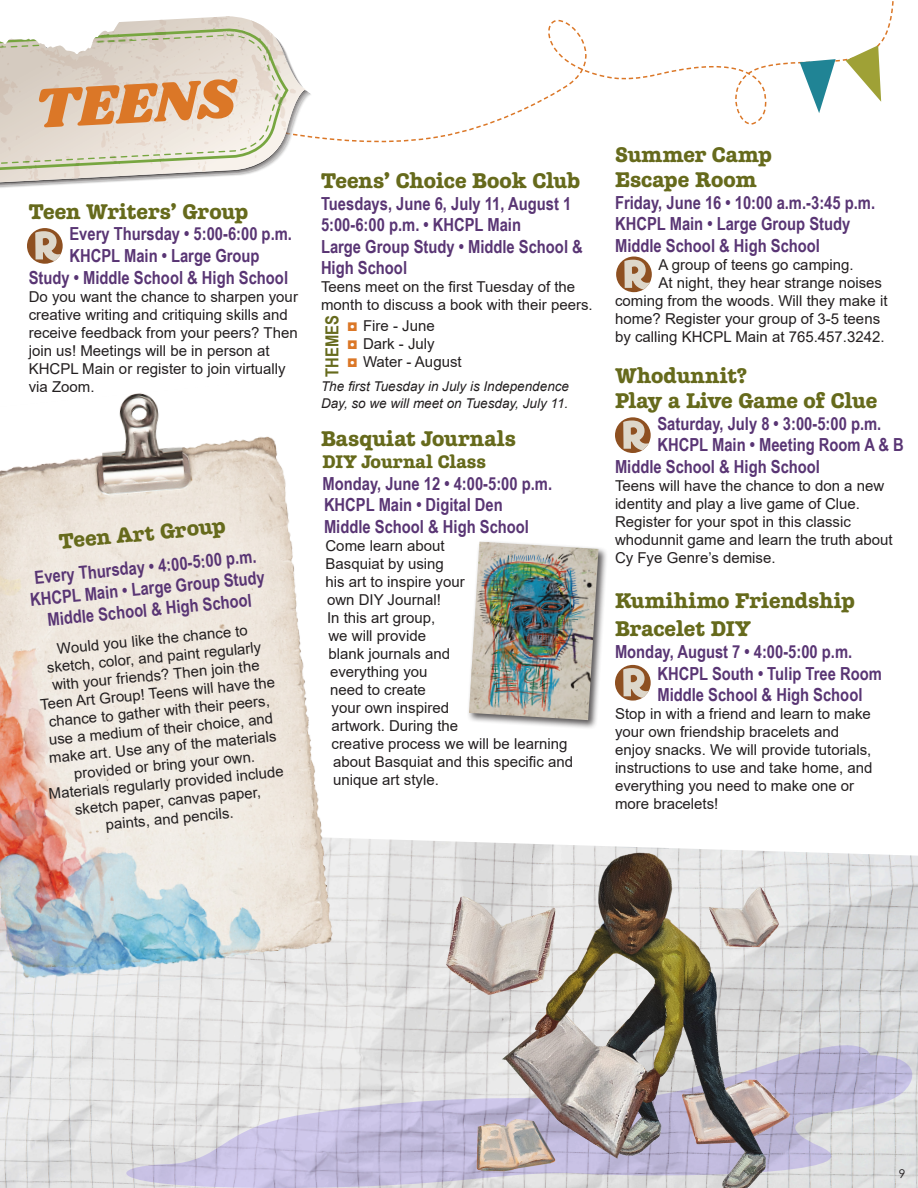
<style>
.page{position:relative;width:918px;height:1188px;background:#fff}
.page>*{position:absolute;margin:0;border:0;box-sizing:border-box;transform-origin:0 0}
.t1{font:57.9px "Shrikhand";color:#db7727}
.t2{font:21px/25.2px "Margot";letter-spacing:-.005em;color:#666a1c}
.t3{font:700 18px/21.6px "Arial Narrow";color:#593574}
.t4{font:18px "Margot";letter-spacing:-.005em;color:#666a1c}
.t5{font:700 18px "Arial Narrow";color:#666a1c}
.t6{font:15px/18px "Arial";color:#231f20}
.t7{font:italic 13.5px/16.2px "Arial";color:#231f20}
.t8{font:12px "Century Gothic";color:#231f20}
.s1{font-family:"Arial Narrow";font-weight:700;font-size:18px;color:#db7727}
</style>
<div class="page">
<img style="left:0;top:839px;width:918px;height:349px">
<svg style="left:6px;top:18px;width:425px;height:169px"></svg>
<img style="left:92px;top:27px;width:45px;height:22px">
<img style="left:208px;top:16px;width:76px;height:47px">
<img style="left:123px;top:75px;width:33px;height:15px">
<img style="left:6px;top:137px;width:5px;height:14px">
<svg style="left:440px;top:1px;width:454px;height:137px"></svg>
<img style="left:0;top:41px;width:6px;height:147px">
<img style="left:0;top:393px;width:362px;height:604px">
<svg style="left:27px;top:228px;width:36px;height:36px"></svg>
<svg style="left:615px;top:417px;width:36px;height:36px"></svg>
<svg style="left:615px;top:665px;width:36px;height:36px"></svg>
<svg style="left:616px;top:257px;width:36px;height:35px"></svg>
<div style="left:467px;top:539px;width:141px;height:190px;background:#231f20;opacity:.75"></div>
<img style="left:469px;top:542px;width:130px;height:178px">
<img style="left:0;top:978px;width:19px;height:39px">
<svg style="left:125px;top:1044px;width:789px;height:144px;background:#d6d4e0"></svg>
<img style="left:410px;top:839px;width:409px;height:349px">
<p class="t1" style="left:32px;top:69px;width:204px;rotate:-3deg">TEENS</p>
<p class="t2" style="left:29px;top:199px;width:221px">Teen Writers’ Group</p>
<p class="t3" style="left:69px;top:222px;width:224px">Every Thursday • 5:00-6:00 p.m.</p>
<p class="t3" style="left:69px;top:244px;width:192px">KHCPL Main • Large Group</p>
<p class="t3" style="left:29px;top:266px;width:261px">Study • Middle School &amp; High School</p>
<p class="t6" style="left:29px;top:287px;width:271px">Do you want the chance to sharpen your creative writing and critiquing skills and receive feedback from your peers? Then join us! Meetings will be in person at KHCPL Main or register to join virtually via Zoom.</p>
<p class="t2" style="left:58px;top:528px;width:169px;rotate:-5deg">Teen Art Group</p>
<p class="t3" style="left:27px;top:565px;width:237px;text-align:center;rotate:-5deg">Every Thursday • 4:00-5:00 p.m.<br>KHCPL Main • Large Group Study<br>Middle School &amp; High School</p>
<p class="t6" style="left:33px;top:643px;width:238px;text-align:center;rotate:-6deg">Would you like the chance to sketch, color, and paint regularly with your friends? Then join the<br>Teen Art Group! Teens will have the chance to gather with their peers, use a medium of their choice, and make art. Use any of the materials provided or bring your own.<br>Materials regularly provided include sketch paper, canvas paper,<br>paints, and pencils.</p>
<p class="t2" style="left:321px;top:168px;width:261px">Teens’ Choice Book Club</p>
<p class="t3" style="left:321px;top:191px;width:263px">Tuesdays, June 6, July 11, August 1<br>5:00-6:00 p.m. • KHCPL Main<br>Large Group Study • Middle School &amp;<br>High School</p>
<p class="t6" style="left:321px;top:278px;width:273px">Teens meet on the first Tuesday of the month to discuss a book with their peers.</p>
<p class="t6" style="left:348px;top:317px;width:88px"><span class="s1">◘</span> Fire - June <span class="s1">◘</span> Dark - July</p>
<p class="t6" style="left:348px;top:353px;width:115px"><span class="s1">◘</span> Water - August</p>
<p class="t7" style="left:321px;top:379px;width:250px">The first Tuesday in July is Independence<br>Day, so we will meet on Tuesday, July 11.</p>
<p class="t2" style="left:321px;top:427px;width:196px">Basquiat Journals</p>
<p class="t4" style="left:322px;top:451px;width:165px">DIY Journal Class</p>
<p class="t3" style="left:322px;top:472px;width:231px">Monday, June 12 • 4:00-5:00 p.m.<br>KHCPL Main • Digital Den<br>Middle School &amp; High School</p>
<p class="t6" style="left:326px;top:537px;width:121px">Come learn about</p>
<p class="t6" style="left:326px;top:555px;width:120px">Basquiat by using</p>
<p class="t6" style="left:326px;top:573px;width:141px">his art to inspire your</p>
<p class="t6" style="left:327px;top:591px;width:115px">own DIY Journal!</p>
<p class="t6" style="left:327px;top:609px;width:110px">In this art group,</p>
<p class="t6" style="left:328px;top:627px;width:99px">we will provide</p>
<p class="t6" style="left:328px;top:645px;width:123px">blank journals and</p>
<p class="t6" style="left:330px;top:663px;width:99px">everything you</p>
<p class="t6" style="left:330px;top:681px;width:97px">need to create</p>
<p class="t6" style="left:332px;top:699px;width:119px">your own inspired</p>
<p class="t6" style="left:332px;top:717px;width:128px">artwork. During the</p>
<p class="t6" style="left:332px;top:735px;width:237px">creative process we will be learning</p>
<p class="t6" style="left:333px;top:753px;width:242px">about Basquiat and this specific and</p>
<p class="t6" style="left:333px;top:771px;width:107px">unique art style.</p>
<p class="t5" style="left:319px;top:377px;width:63px;rotate:-90deg">THEMES</p>
<p class="t2" style="left:615px;top:142px;width:158px">Summer Camp<br>Escape Room</p>
<p class="t3" style="left:615px;top:191px;width:262px">Friday, June 16 • 10:00 a.m.-3:45 p.m.<br>KHCPL Main • Large Group Study<br>Middle School &amp; High School</p>
<p class="t6" style="left:659px;top:256px;width:197px">A group of teens go camping.</p>
<p class="t6" style="left:659px;top:274px;width:225px">At night, they hear strange noises</p>
<p class="t6" style="left:615px;top:292px;width:274px">coming from the woods. Will they make it</p>
<p class="t6" style="left:615px;top:310px;width:267px">home? Register your group of 3-5 teens</p>
<p class="t6" style="left:615px;top:328px;width:271px">by calling KHCPL Main at 765.457.3242.</p>
<p class="t2" style="left:615px;top:363px;width:264px">Whodunnit?<br>Play a Live Game of Clue</p>
<p class="t3" style="left:657px;top:412px;width:225px">Saturday, July 8 • 3:00-5:00 p.m.</p>
<p class="t3" style="left:657px;top:433px;width:248px">KHCPL Main • Meeting Room A &amp; B</p>
<p class="t3" style="left:615px;top:455px;width:207px">Middle School &amp; High School</p>
<p class="t6" style="left:615px;top:477px;width:279px">Teens will have the chance to don a new identity and play a live game of Clue.<br>Register for your spot in this classic whodunnit game and learn the truth about Cy Fye Genre’s demise.</p>
<p class="t2" style="left:615px;top:586px;width:241px;line-height:28.8px">Kumihimo Friendship<br>Bracelet DIY</p>
<p class="t3" style="left:657px;top:640px;width:226px;text-indent:-42px">Monday, August 7 • 4:00-5:00 p.m.<br>KHCPL South • Tulip Tree Room<br>Middle School &amp; High School</p>
<p class="t6" style="left:615px;top:705px;width:259px">Stop in with a friend and learn to make your own friendship bracelets and enjoy snacks. We will provide tutorials, instructions to use and take home, and everything you need to make one or more bracelets!</p>
<p class="t8" style="left:899px;top:1165px;width:8px">9</p>
</div>
